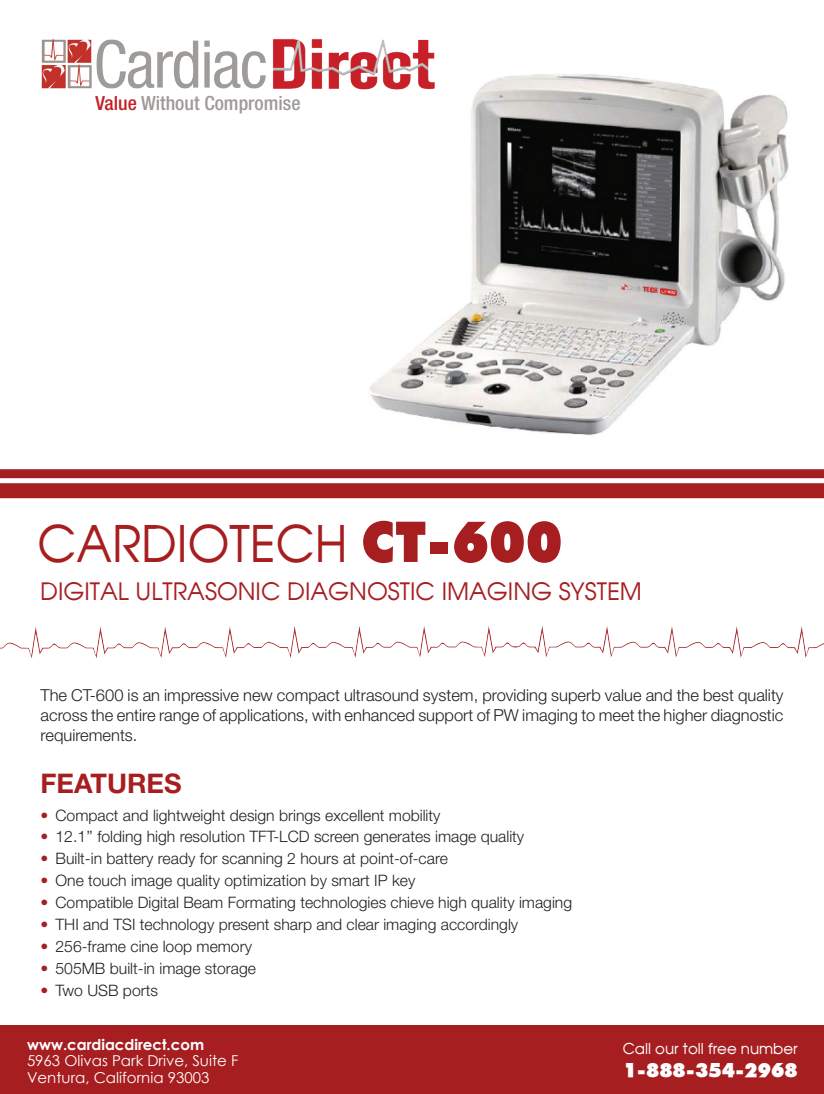
<style>
.page{position:relative;width:824px;height:1094px;background:#fff}
.page>*{position:absolute;margin:0;border:0;box-sizing:border-box;transform-origin:0 0}
.t1{font:50.4px "Moderne";color:#a71e21;scale:.95 1}
.t2{font:700 27px "Helvetica Neue LT Std";color:#a71e21}
.t3{font:24px "Moderne";color:#a71e21}
.t4{font:500 condensed 19.5px "Helvetica Neue LT Std";color:#9f9a98}
.t5{font:19.5px "Modern Blck";color:#fff}
.t6{font:300 16.5px/19.8px "Helvetica Neue LT Std";color:#231f20;text-align:justify}
.t7{font:300 15.75px "Helvetica Neue LT Std";color:#231f20}
.t8{font:15px/16.5px "Century Gothic";color:#fff}
.t9{font:700 15px "Century Gothic";color:#fff}
.t10{font:15px "Moderne";color:#fff}
.s1{color:#c62026}
.s2{font-family:"Modern Blck";font-size:56.7px}
.s3{color:#a71e21}
</style>
<div class="page">
<img style="left:370px;top:53px;width:419px;height:382px">
<div style="left:0;top:1025px;width:824px;height:69px;background:#a71e21"></div>
<img style="left:0;top:625px;width:824px;height:33px">
<img style="left:41px;top:38px;width:393px;height:53px">
<div style="left:0;top:469px;width:824px;height:9px;background:#a71e21"></div>
<div style="left:0;top:483px;width:824px;height:15px;background:#a71e21"></div>
<p class="t4" style="left:95px;top:91px;width:207px"><span class="s1">Value</span> Without Compromise</p>
<h1 class="t1" style="left:37px;top:512px;width:554px">CARDIOTECH <span class="s2">cT-600</span></h1>
<h3 class="t3" style="left:40px;top:576px;width:603px">DIGITAL ULTRASONIC DIAGNOSTIC IMAGING SYSTEM</h3>
<p class="t6" style="left:40px;top:685px;width:744px">The CT-600 is an impressive new compact ultrasound system, providing superb value and the best quality across the entire range of applications, with enhanced support of PW imaging to meet the higher diagnostic requirements.</p>
<h2 class="t2" style="left:40px;top:766px;width:143px">FEATURES</h2>
<p class="t7" style="left:40px;top:805px;width:401px"><span class="s3">•</span> Compact and lightweight design brings excellent mobility</p>
<p class="t7" style="left:40px;top:827px;width:485px"><span class="s3">•</span> 12.1’’ folding high resolution TFT-LCD screen generates image quality</p>
<p class="t7" style="left:40px;top:849px;width:409px"><span class="s3">•</span> Built-in battery ready for scanning 2 hours at point-of-care</p>
<p class="t7" style="left:40px;top:871px;width:376px"><span class="s3">•</span> One touch image quality optimization by smart IP key</p>
<p class="t7" style="left:40px;top:893px;width:533px"><span class="s3">•</span> Compatible Digital Beam Formating technologies chieve high quality imaging</p>
<p class="t7" style="left:40px;top:914px;width:479px"><span class="s3">•</span> THI and TSI technology present sharp and clear imaging accordingly</p>
<p class="t7" style="left:40px;top:936px;width:213px"><span class="s3">•</span> 256-frame cine loop memory</p>
<p class="t7" style="left:40px;top:958px;width:217px"><span class="s3">•</span> 505MB built-in image storage</p>
<p class="t7" style="left:40px;top:980px;width:119px"><span class="s3">•</span> Two USB ports</p>
<p class="t9" style="left:27px;top:1033px;width:179px">www.cardiacdirect.com</p>
<p class="t8" style="left:27px;top:1052px;width:213px">5963 Olivas Park Drive, Suite F<br>Ventura, California 93003</p>
<p class="t10" style="left:622px;top:1038px;width:176px">Call our toll free number</p>
<p class="t5" style="left:623px;top:1057px;width:176px">1-888-354-2968</p>
</div>
